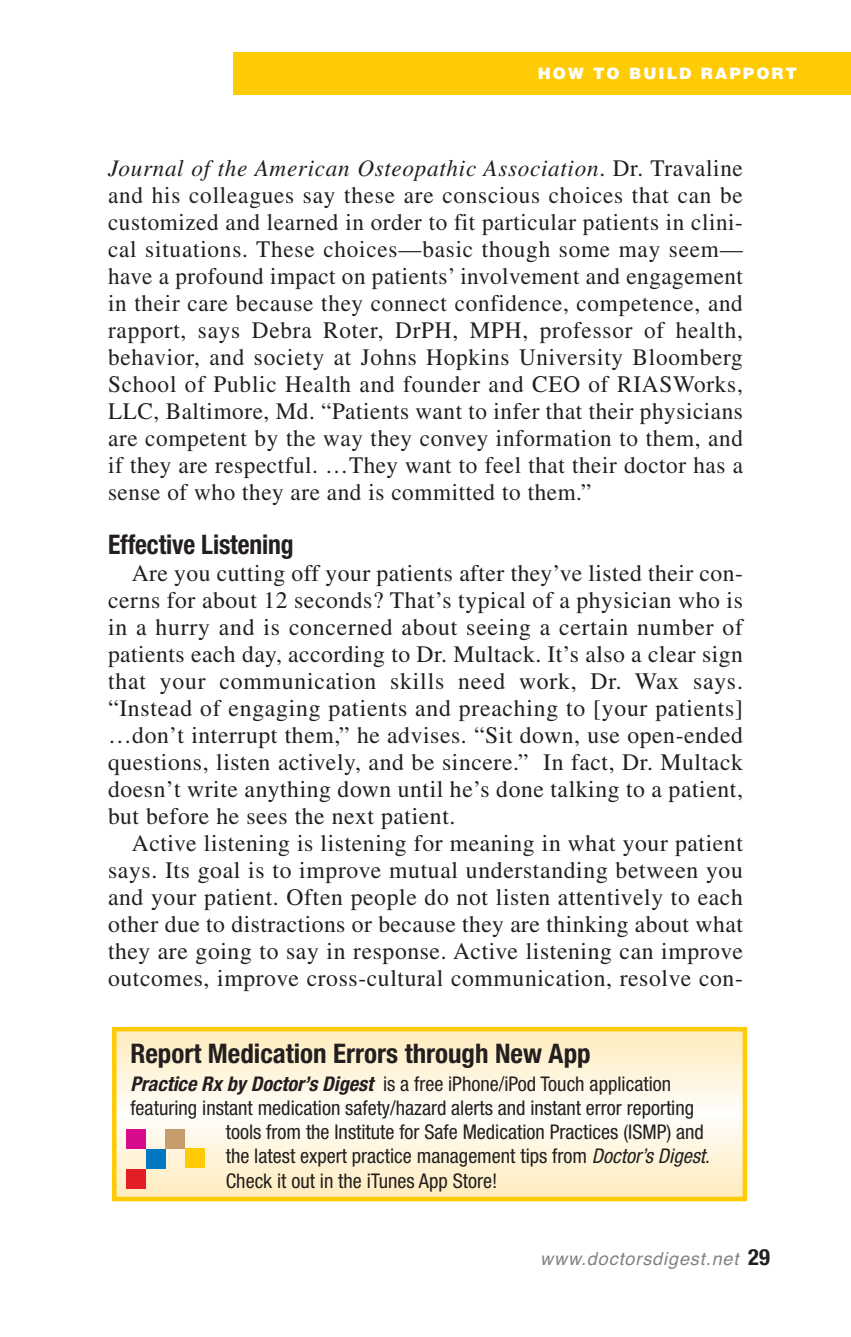
<style>
.page{position:relative;width:851px;height:1337px;background:#fff}
.page>*{position:absolute;margin:0;border:0;box-sizing:border-box;transform-origin:0 0}
.t1{font:700 condensed 27px "Helvetica Neue LT Std";color:#231f20}
.t2{font:700 condensed 27px "Helvetica Neue LT Std";color:#231f20;scale:.95 1}
.t3{font:23.62px/27px "Times";letter-spacing:.025em;color:#231f20;text-align:justify}
.t4{font:condensed 20.25px "Helvetica Neue LT Std";color:#231f20}
.t5{font:italic 18px "Helvetica";letter-spacing:.05em;color:#808285}
.t6{font:900 15.75px "Helvetica LT Std";letter-spacing:.13em;color:#fff}
.s1{font-style:italic}
.s2{font-weight:700;font-style:italic}
.s3{font-family:"Helvetica Neue LT Std";font-weight:700;font-style:normal;font-stretch:condensed;font-size:22.5px;color:#231f20}
</style>
<div class="page">
<div style="left:233px;top:52px;width:617px;height:42px;background:#ffcb04"></div>
<svg style="left:117px;top:1032px;width:625px;height:164px"></svg>
<div style="left:112px;top:1027px;width:635px;height:174px;border:4px solid #ffcb04"></div>
<div style="left:146px;top:1148px;width:20px;height:20px;background:#0077c0"></div>
<div style="left:126px;top:1168px;width:20px;height:20px;background:#e31f26"></div>
<div style="left:185px;top:1148px;width:20px;height:20px;background:#ffcb04"></div>
<div style="left:126px;top:1129px;width:20px;height:19px;background:#d60c8c"></div>
<div style="left:165px;top:1129px;width:20px;height:19px;background:#c69c6d"></div>
<p class="t6" style="left:537px;top:64px;width:261px">HOW TO BUILD RAPPORT</p>
<p class="t3" style="left:108px;top:156px;width:636px"><span class="s1">Journal of the American Osteopathic Association</span>. Dr. Travaline and his colleagues say these are conscious choices that can be customized and learned in order to fit particular patients in clini&shy;cal situations. These choices—basic though some may seem— have a profound impact on patients’ involvement and engagement in their care because they connect confidence, competence, and rapport, says Debra Roter, DrPH, MPH, professor of health, behavior, and society at Johns Hopkins University Bloomberg School of Public Health and founder and CEO of RIASWorks, LLC, Baltimore, Md. “Patients want to infer that their physicians are competent by the way they convey information to them, and if they are respectful. …They want to feel that their doctor has a sense of who they are and is committed to them.”</p>
<p class="t2" style="left:108px;top:534px;width:197px">Effective Listening</p>
<p class="t3" style="left:108px;top:561px;width:636px;text-indent:24px">Are you cutting off your patients after they’ve listed their con&shy;cerns for about 12 seconds? That’s typical of a physician who is in a hurry and is concerned about seeing a certain number of patients each day, according to Dr. Multack. It’s also a clear sign that your communication skills need work, Dr. Wax says. “Instead of engaging patients and preaching to [your patients] …don’t interrupt them,” he advises. “Sit down, use open-ended questions, listen actively, and be sincere.” In fact, Dr. Multack doesn’t write anything down until he’s done talking to a patient, but before he sees the next patient.</p>
<p class="t3" style="left:108px;top:831px;width:636px;text-indent:24px">Active listening is listening for meaning in what your patient says. Its goal is to improve mutual understanding between you and your patient. Often people do not listen attentively to each other due to distractions or because they are thinking about what they are going to say in response. Active listening can improve outcomes, improve cross-cultural communication, resolve con-</p>
<p class="t1" style="left:130px;top:1043px;width:462px">Report Medication Errors through New App</p>
<p class="t4" style="left:130px;top:1076px;width:542px"><span class="s2">Practice Rx by Doctor’s Digest</span> is a free iPhone/iPod Touch application</p>
<p class="t4" style="left:130px;top:1100px;width:565px">featuring instant medication safety/hazard alerts and instant error reporting</p>
<p class="t4" style="left:226px;top:1124px;width:479px">tools from the Institute for Safe Medication Practices (ISMP) and</p>
<p class="t4" style="left:226px;top:1149px;width:485px">the latest expert practice management tips from <span class="s1">Doctor’s Digest</span>.</p>
<p class="t4" style="left:226px;top:1173px;width:273px">Check it out in the iTunes App Store!</p>
<p class="t5" style="left:540px;top:1252px;width:231px">www.doctorsdigest.net <span class="s3">29</span></p>
</div>
